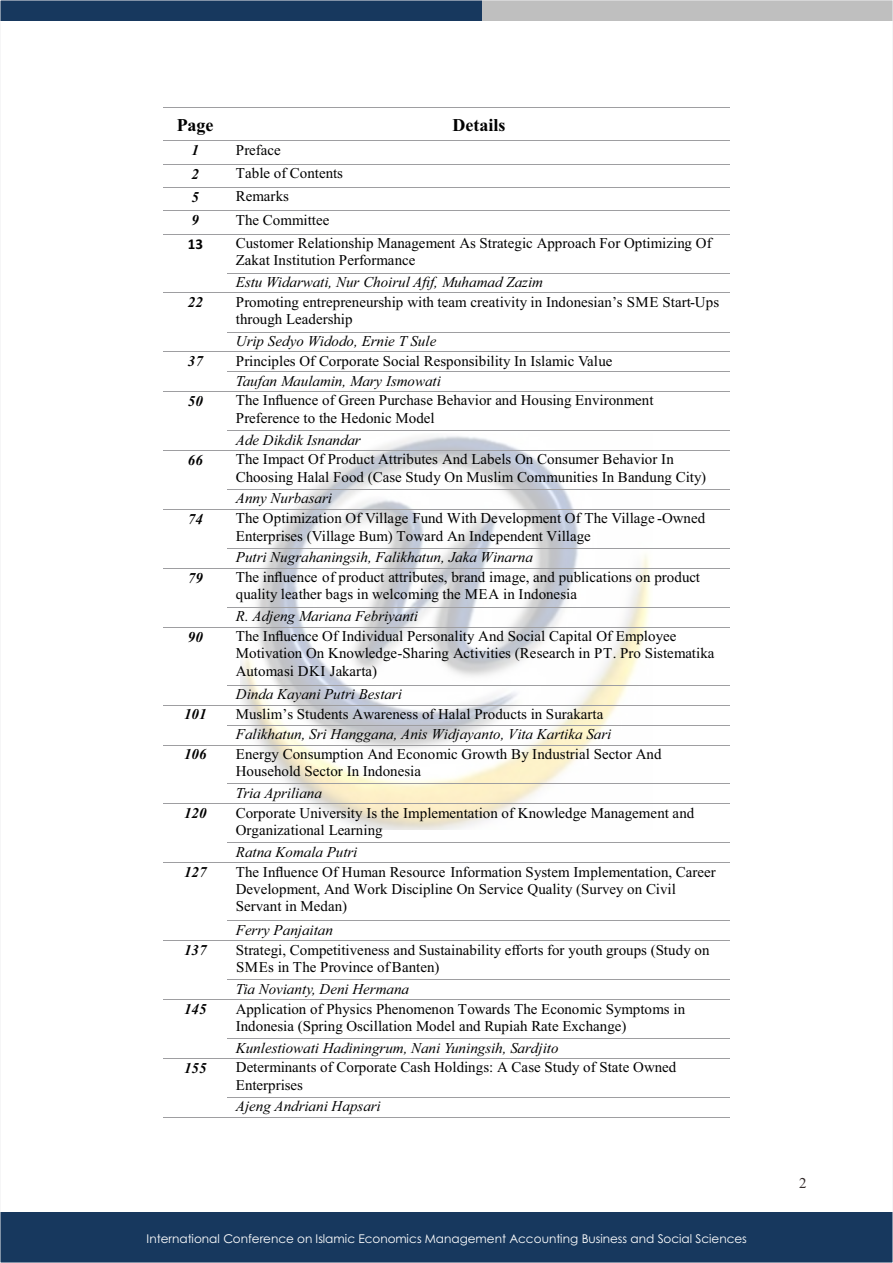
<style>
.page{position:relative;width:893px;height:1263px;background:#fff}
.page>*{position:absolute;margin:0;border:0;box-sizing:border-box;transform-origin:0 0}
.t1{font:700 18px "Times New Roman";color:#000}
.t2{font:15px/17.2px "Times New Roman";color:#000}
.t3{font:italic 15px "Times New Roman";color:#000}
.t4{font:italic 700 15px "Times New Roman";letter-spacing:.005em;color:#000}
.t5{font:700 15px "Calibri";color:#000}
.t6{font:15px "Times New Roman";color:#332b2b}
.t7{font:12px "Century Gothic";color:#fff}
</style>
<div class="page">
<img style="left:241px;top:436px;width:409px;height:393px">
<div style="left:0;top:0;width:482px;height:20px;background:#17385e"></div>
<div style="left:482px;top:0;width:411px;height:20px;background:#bfbfbf"></div>
<div style="left:0;top:1212px;width:893px;height:51px;background:#17385e"></div>
<hr style="left:163px;top:107px;width:65px;height:1px;background:#9e9ea1">
<hr style="left:228px;top:107px;width:502px;height:1px;background:#9e9ea1">
<hr style="left:163px;top:141px;width:65px;height:1px;background:#9e9ea1">
<hr style="left:228px;top:141px;width:502px;height:1px;background:#9e9ea1">
<hr style="left:163px;top:164px;width:65px;height:1px;background:#9e9ea1">
<hr style="left:228px;top:164px;width:502px;height:1px;background:#9e9ea1">
<hr style="left:163px;top:187px;width:65px;height:1px;background:#9e9ea1">
<hr style="left:228px;top:187px;width:502px;height:1px;background:#9e9ea1">
<hr style="left:163px;top:210px;width:65px;height:1px;background:#9e9ea1">
<hr style="left:228px;top:210px;width:502px;height:1px;background:#9e9ea1">
<hr style="left:163px;top:234px;width:65px;height:1px;background:#9e9ea1">
<hr style="left:228px;top:234px;width:502px;height:1px;background:#9e9ea1">
<hr style="left:228px;top:273px;width:502px;height:1px;background:#9e9ea1">
<hr style="left:163px;top:293px;width:65px;height:1px;background:#9e9ea1">
<hr style="left:228px;top:293px;width:502px;height:1px;background:#9e9ea1">
<hr style="left:228px;top:332px;width:502px;height:1px;background:#9e9ea1">
<hr style="left:163px;top:351px;width:65px;height:1px;background:#9e9ea1">
<hr style="left:228px;top:351px;width:502px;height:1px;background:#9e9ea1">
<hr style="left:228px;top:371px;width:502px;height:1px;background:#9e9ea1">
<hr style="left:163px;top:391px;width:65px;height:1px;background:#9e9ea1">
<hr style="left:228px;top:391px;width:502px;height:1px;background:#9e9ea1">
<hr style="left:228px;top:430px;width:502px;height:1px;background:#9e9ea1">
<hr style="left:163px;top:450px;width:65px;height:1px;background:#9e9ea1">
<hr style="left:228px;top:450px;width:502px;height:1px;background:#9e9ea1">
<hr style="left:228px;top:489px;width:502px;height:1px;background:#9e9ea1">
<hr style="left:163px;top:509px;width:65px;height:1px;background:#9e9ea1">
<hr style="left:228px;top:509px;width:502px;height:1px;background:#9e9ea1">
<hr style="left:228px;top:548px;width:502px;height:1px;background:#9e9ea1">
<hr style="left:163px;top:568px;width:65px;height:1px;background:#9e9ea1">
<hr style="left:228px;top:568px;width:502px;height:1px;background:#9e9ea1">
<hr style="left:228px;top:607px;width:502px;height:1px;background:#9e9ea1">
<hr style="left:163px;top:627px;width:65px;height:1px;background:#9e9ea1">
<hr style="left:228px;top:627px;width:502px;height:1px;background:#9e9ea1">
<hr style="left:228px;top:685px;width:502px;height:1px;background:#9e9ea1">
<hr style="left:163px;top:705px;width:65px;height:1px;background:#9e9ea1">
<hr style="left:228px;top:705px;width:502px;height:1px;background:#9e9ea1">
<hr style="left:228px;top:725px;width:502px;height:1px;background:#9e9ea1">
<hr style="left:163px;top:745px;width:65px;height:1px;background:#9e9ea1">
<hr style="left:228px;top:745px;width:502px;height:1px;background:#9e9ea1">
<hr style="left:228px;top:783px;width:502px;height:1px;background:#9e9ea1">
<hr style="left:163px;top:803px;width:65px;height:1px;background:#9e9ea1">
<hr style="left:228px;top:803px;width:502px;height:1px;background:#9e9ea1">
<hr style="left:228px;top:842px;width:502px;height:1px;background:#9e9ea1">
<hr style="left:163px;top:862px;width:65px;height:1px;background:#9e9ea1">
<hr style="left:228px;top:862px;width:502px;height:1px;background:#9e9ea1">
<hr style="left:228px;top:920px;width:502px;height:1px;background:#9e9ea1">
<hr style="left:163px;top:940px;width:65px;height:1px;background:#9e9ea1">
<hr style="left:228px;top:940px;width:502px;height:1px;background:#9e9ea1">
<hr style="left:228px;top:979px;width:502px;height:1px;background:#9e9ea1">
<hr style="left:163px;top:999px;width:65px;height:1px;background:#9e9ea1">
<hr style="left:228px;top:999px;width:502px;height:1px;background:#9e9ea1">
<hr style="left:228px;top:1038px;width:502px;height:1px;background:#9e9ea1">
<hr style="left:163px;top:1058px;width:65px;height:1px;background:#9e9ea1">
<hr style="left:228px;top:1058px;width:502px;height:1px;background:#9e9ea1">
<hr style="left:228px;top:1097px;width:502px;height:1px;background:#9e9ea1">
<hr style="left:163px;top:1117px;width:65px;height:1px;background:#9e9ea1">
<hr style="left:228px;top:1117px;width:502px;height:1px;background:#9e9ea1">
<p class="t1" style="left:177px;top:118px;width:38px">Page</p>
<p class="t1" style="left:453px;top:118px;width:54px">Details</p>
<p class="t4" style="left:192px;top:145px;width:9px">1</p>
<p class="t2" style="left:236px;top:143px;width:46px">Preface</p>
<p class="t4" style="left:192px;top:168px;width:9px">2</p>
<p class="t2" style="left:236px;top:166px;width:109px">Table of Contents</p>
<p class="t4" style="left:192px;top:192px;width:9px">5</p>
<p class="t2" style="left:236px;top:189px;width:55px">Remarks</p>
<p class="t4" style="left:192px;top:215px;width:9px">9</p>
<p class="t2" style="left:236px;top:212px;width:95px">The Committee</p>
<p class="t5" style="left:188px;top:237px;width:17px">13</p>
<p class="t2" style="left:236px;top:236px;width:477px">Customer Relationship Management As Strategic Approach For Optimizing Of<br>Zakat Institution Performance</p>
<p class="t3" style="left:236px;top:277px;width:309px">Estu Widarwati, Nur Choirul Afif, Muhamad Zazim</p>
<p class="t4" style="left:188px;top:297px;width:17px">22</p>
<p class="t2" style="left:236px;top:295px;width:485px">Promoting entrepreneurship with team creativity in Indonesian’s SME Start-Ups through Leadership</p>
<p class="t3" style="left:236px;top:335px;width:202px">Urip Sedyo Widodo, Ernie T Sule</p>
<p class="t4" style="left:188px;top:356px;width:17px">37</p>
<p class="t2" style="left:236px;top:353px;width:378px">Principles Of Corporate Social Responsibility In Islamic Value</p>
<p class="t3" style="left:236px;top:375px;width:207px">Taufan Maulamin, Mary Ismowati</p>
<p class="t4" style="left:188px;top:396px;width:17px">50</p>
<p class="t2" style="left:236px;top:393px;width:419px">The Influence of Green Purchase Behavior and Housing Environment<br>Preference to the Hedonic Model</p>
<p class="t3" style="left:236px;top:434px;width:126px">Ade Dikdik Isnandar</p>
<p class="t4" style="left:188px;top:455px;width:17px">66</p>
<p class="t2" style="left:236px;top:452px;width:472px">The Impact Of Product Attributes And Labels On Consumer Behavior In<br>Choosing Halal Food (Case Study On Muslim Communities In Bandung City)</p>
<p class="t3" style="left:236px;top:493px;width:98px">Anny Nurbasari</p>
<p class="t4" style="left:188px;top:513px;width:17px">74</p>
<p class="t2" style="left:236px;top:511px;width:471px">The Optimization Of Village Fund With Development Of The Village -Owned<br>Enterprises (Village Bum) Toward An Independent Village</p>
<p class="t3" style="left:236px;top:552px;width:299px">Putri Nugrahaningsih, Falikhatun, Jaka Winarna</p>
<p class="t4" style="left:188px;top:572px;width:17px">79</p>
<p class="t2" style="left:236px;top:570px;width:466px">The influence of product attributes, brand image, and publications on product quality leather bags in welcoming the MEA in Indonesia</p>
<p class="t3" style="left:236px;top:611px;width:184px">R. Adjeng Mariana Febriyanti</p>
<p class="t4" style="left:188px;top:631px;width:17px">90</p>
<p class="t2" style="left:236px;top:629px;width:480px">The Influence Of Individual Personality And Social Capital Of Employee<br>Motivation On Knowledge-Sharing Activities (Research in PT. Pro Sistematika<br>Automasi DKI Jakarta)</p>
<p class="t3" style="left:236px;top:689px;width:168px">Dinda Kayani Putri Bestari</p>
<p class="t4" style="left:184px;top:709px;width:24px">101</p>
<p class="t2" style="left:236px;top:707px;width:369px">Muslim’s Students Awareness of Halal Products in Surakarta</p>
<p class="t3" style="left:236px;top:728px;width:377px">Falikhatun, Sri Hanggana, Anis Widjayanto, Vita Kartika Sari</p>
<p class="t4" style="left:184px;top:749px;width:24px">106</p>
<p class="t2" style="left:236px;top:747px;width:427px">Energy Consumption And Economic Growth By Industrial Sector And<br>Household Sector In Indonesia</p>
<p class="t3" style="left:236px;top:787px;width:88px">Tria Apriliana</p>
<p class="t4" style="left:184px;top:808px;width:24px">120</p>
<p class="t2" style="left:236px;top:805px;width:460px">Corporate University Is the Implementation of Knowledge Management and<br>Organizational Learning</p>
<p class="t3" style="left:236px;top:846px;width:123px">Ratna Komala Putri</p>
<p class="t4" style="left:184px;top:867px;width:24px">127</p>
<p class="t2" style="left:236px;top:864px;width:481px">The Influence Of Human Resource Information System Implementation, Career<br>Development, And Work Discipline On Service Quality (Survey on Civil<br>Servant in Medan)</p>
<p class="t3" style="left:236px;top:924px;width:98px">Ferry Panjaitan</p>
<p class="t4" style="left:184px;top:945px;width:24px">137</p>
<p class="t2" style="left:236px;top:942px;width:475px">Strategi, Competitiveness and Sustainability efforts for youth groups (Study on<br>SMEs in The Province of Banten)</p>
<p class="t3" style="left:236px;top:983px;width:175px">Tia Novianty, Deni Hermana</p>
<p class="t4" style="left:184px;top:1004px;width:24px">145</p>
<p class="t2" style="left:236px;top:1001px;width:451px">Application of Physics Phenomenon Towards The Economic Symptoms in<br>Indonesia (Spring Oscillation Model and Rupiah Rate Exchange)</p>
<p class="t3" style="left:236px;top:1042px;width:324px">Kunlestiowati Hadiningrum, Nani Yuningsih, Sardjito</p>
<p class="t4" style="left:184px;top:1062px;width:24px">155</p>
<p class="t2" style="left:236px;top:1060px;width:442px">Determinants of Corporate Cash Holdings: A Case Study of State Owned<br>Enterprises</p>
<p class="t3" style="left:236px;top:1101px;width:146px">Ajeng Andriani Hapsari</p>
<p class="t7" style="left:146px;top:1233px;width:602px">International Conference on Islamic Economics Management Accounting Business and Social Sciences</p>
<p class="t6" style="left:799px;top:1177px;width:9px">2</p>
</div>
